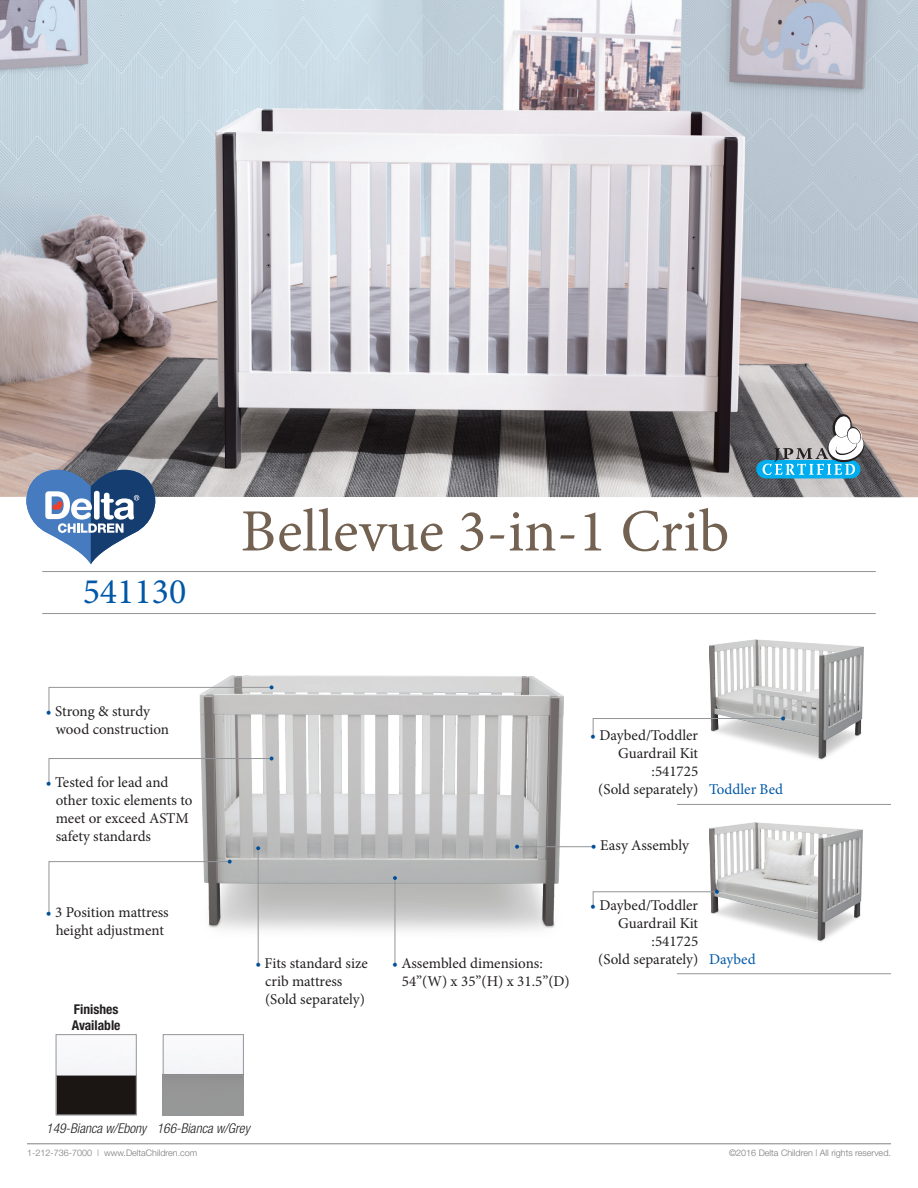
<style>
.page{position:relative;width:918px;height:1188px;background:#fff}
.page>*{position:absolute;margin:0;border:0;box-sizing:border-box;transform-origin:0 0}
.t1{font:60px "Minion Pro";color:#736151}
.t2{font:36px "Minion Pro";color:#0158a7}
.t3{font:15px/18px "Minion Pro";color:#231f20}
.t4{font:15px "Minion Pro";letter-spacing:.005em;color:#0158a7}
.t5{font:italic 300 condensed 13.5px "Helvetica Neue";color:#231f20}
.t6{font:700 condensed 13.5px/16.2px "Helvetica Neue";color:#231f20}
.t7{font:300 9px "Helvetica Neue";color:#787a7d}
.s1{color:#03509a}
</style>
<div class="page">
<div style="left:163px;top:1034px;width:81px;height:81px;border:1px solid #939598"></div>
<img style="left:200px;top:676px;width:363px;height:264px">
<img style="left:709px;top:639px;width:154px;height:121px">
<img style="left:709px;top:822px;width:154px;height:120px">
<div style="left:56px;top:1034px;width:81px;height:81px;border:1px solid #939598"></div>
<div style="left:165px;top:1077px;width:76px;height:36px;background:#969797"></div>
<div style="left:163px;top:1075px;width:80px;height:40px;border:1px solid #939598"></div>
<div style="left:56px;top:1075px;width:81px;height:40px;background:#1b1513;border:1px solid #939598"></div>
<hr style="left:27px;top:1143px;width:864px;height:1px;background:#808285">
<img style="left:0;top:0;width:918px;height:497px">
<svg style="left:755px;top:411px;width:112px;height:69px;background:#84a2af"></svg>
<hr style="left:677px;top:804px;width:214px;height:1px;background:#939598">
<hr style="left:677px;top:973px;width:214px;height:1px;background:#939598">
<hr style="left:395px;top:878px;width:1px;height:88px;background:#939598">
<svg style="left:393px;top:876px;width:4px;height:4px"></svg>
<hr style="left:258px;top:848px;width:1px;height:118px;background:#939598">
<svg style="left:256px;top:846px;width:4px;height:4px"></svg>
<svg style="left:48px;top:860px;width:184px;height:54px"></svg>
<svg style="left:48px;top:757px;width:226px;height:27px"></svg>
<svg style="left:48px;top:685px;width:226px;height:28px"></svg>
<hr style="left:517px;top:846px;width:78px;height:1px;background:#939598">
<svg style="left:515px;top:845px;width:4px;height:4px"></svg>
<svg style="left:592px;top:717px;width:193px;height:21px"></svg>
<svg style="left:592px;top:890px;width:127px;height:17px"></svg>
<hr style="left:42px;top:613px;width:834px;height:1px;background:#939598">
<hr style="left:42px;top:571px;width:834px;height:1px;background:#939598">
<svg style="left:26px;top:470px;width:129px;height:94px"></svg>
<h2 class="t2" style="left:83px;top:567px;width:105px">541130</h2>
<p class="t3" style="left:56px;top:702px;width:115px;text-indent:-10px"><span class="s1">•</span> Strong &amp; sturdy wood construction</p>
<p class="t3" style="left:56px;top:773px;width:138px;text-indent:-10px"><span class="s1">•</span> Tested for lead and other toxic elements to meet or exceed ASTM safety standards</p>
<p class="t3" style="left:46px;top:903px;width:124px;text-align:center"><span class="s1">•</span> 3 Position mattress height adjustment</p>
<p class="t6" style="left:72px;top:1001px;width:50px">Finishes<br>Available</p>
<h1 class="t1" style="left:241px;top:491px;width:490px">Bellevue 3-in-1 Crib</h1>
<p class="t3" style="left:265px;top:954px;width:104px;text-indent:-10px"><span class="s1">•</span> Fits standard size crib mattress (Sold separately)</p>
<p class="t3" style="left:402px;top:954px;width:169px;text-indent:-10px"><span class="s1">•</span> Assembled dimensions:<br>54”(W) x 35”(H) x 31.5”(D)</p>
<p class="t3" style="left:590px;top:727px;width:110px;text-align:right"><span class="s1">•</span> Daybed/Toddler<br>Guardrail Kit :541725<br>(Sold separately)</p>
<p class="t4" style="left:709px;top:779px;width:76px">Toddler Bed</p>
<p class="t3" style="left:591px;top:836px;width:100px"><span class="s1">•</span> Easy Assembly</p>
<p class="t3" style="left:590px;top:896px;width:110px;text-align:right"><span class="s1">•</span> Daybed/Toddler<br>Guardrail Kit :541725<br>(Sold separately)</p>
<p class="t4" style="left:709px;top:949px;width:48px">Daybed</p>
<p class="t5" style="left:46px;top:1120px;width:205px">149-Bianca w/Ebony 166-Bianca w/Grey</p>
<p class="t7" style="left:27px;top:1147px;width:172px">1-212-736-7000 | www.DeltaChildren.com</p>
<p class="t7" style="left:729px;top:1147px;width:163px">©2016 Delta Children | All rights reserved.</p>
</div>
